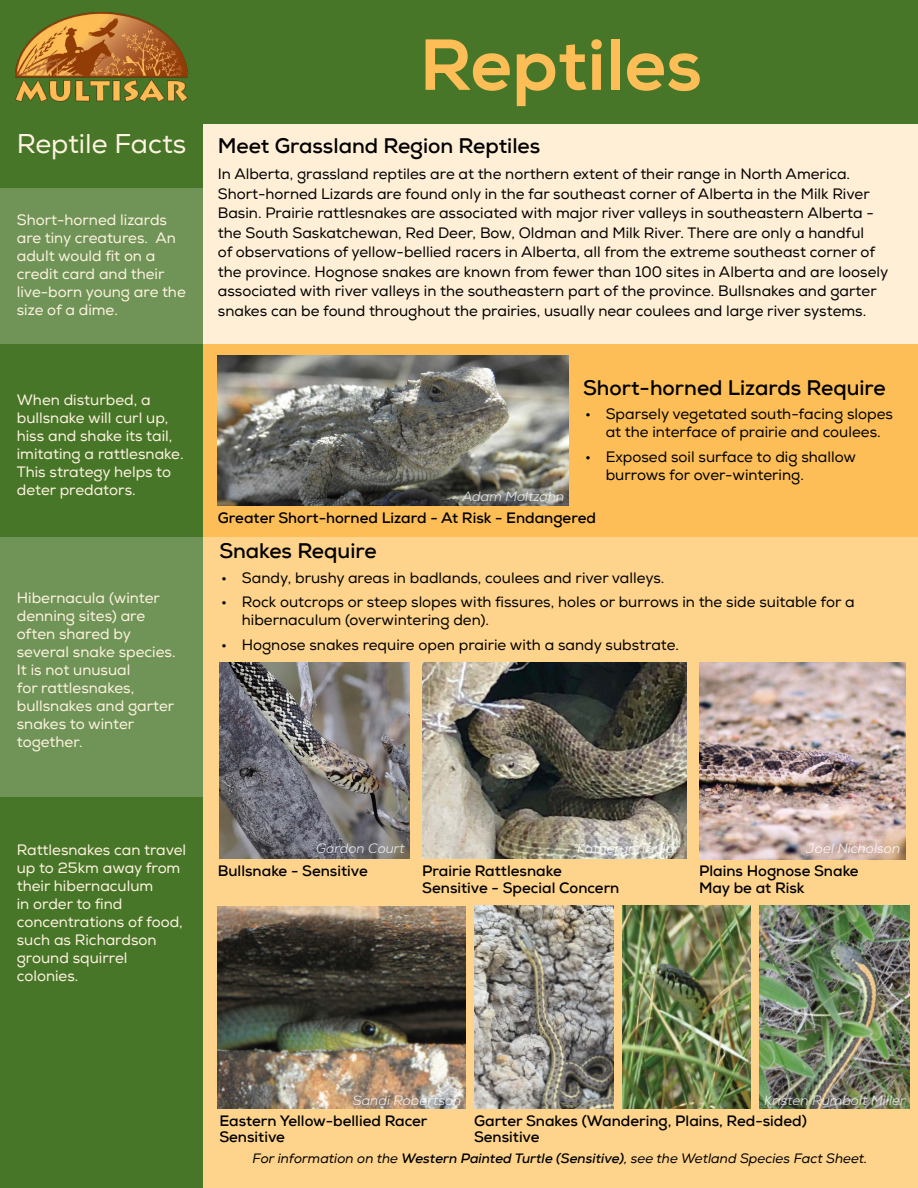
<style>
.page{position:relative;width:918px;height:1188px;background:#fff}
.page>*{position:absolute;margin:0;border:0;box-sizing:border-box;transform-origin:0 0}
.t1{font:72px "Nexa X Bold";color:#fdbe57}
.t2{font:27px "Nexa";color:#fff3e1}
.Main_text{font:700 21px "Nexa";color:#000}
.smaller_indents{font:700 21px "Nexa";color:#000}
.Main_text-2{font:15px/19.5px "Nexa";color:#000}
.t3{font:15px/18px "Nexa";color:#fff3e1}
.Main_text-3{font:700 15px/16.5px "Nexa";color:#000}
.t4{font:italic 13.5px "Nexa";color:#fff}
.Main_text-4{font:italic 13.5px "Nexa";color:#000}
.s1{font-weight:700}
</style>
<div class="page">
<div style="left:0;top:97px;width:918px;height:1091px;background:#ffefd7"></div>
<div style="left:178px;top:344px;width:740px;height:193px;background:#fdbe57"></div>
<div style="left:201px;top:537px;width:717px;height:651px;background:#fed38c"></div>
<div style="left:0;top:0;width:918px;height:123px;background:#487629"></div>
<img style="left:15px;top:13px;width:173px;height:89px">
<img style="left:218px;top:355px;width:351px;height:151px">
<div style="left:0;top:105px;width:202px;height:1083px;background:#487629"></div>
<div style="left:0;top:188px;width:202px;height:156px;background:#709457"></div>
<div style="left:0;top:537px;width:202px;height:259px;background:#709457"></div>
<img style="left:699px;top:662px;width:206px;height:198px">
<img style="left:422px;top:662px;width:264px;height:197px">
<img style="left:218px;top:906px;width:248px;height:203px">
<img style="left:219px;top:662px;width:191px;height:196px">
<img style="left:622px;top:906px;width:129px;height:202px">
<img style="left:474px;top:906px;width:139px;height:202px">
<img style="left:759px;top:906px;width:150px;height:202px">
<p class="t2" style="left:17px;top:127px;width:171px">Reptile Facts</p>
<p class="t3" style="left:17px;top:211px;width:171px">Short-horned lizards are tiny creatures. An adult would fit on a credit card and their live-born young are the size of a dime.</p>
<p class="t3" style="left:17px;top:391px;width:168px">When disturbed, a bullsnake will curl up, hiss and shake its tail, imitating a rattlesnake.<br>This strategy helps to deter predators.</p>
<p class="t3" style="left:17px;top:589px;width:160px">Hibernacula (winter denning sites) are often shared by several snake species.<br>It is not unusual<br>for rattlesnakes, bullsnakes and garter snakes to winter together.</p>
<p class="t1" style="left:420px;top:21px;width:284px">Reptiles</p>
<p class="Main_text" style="left:218px;top:132px;width:324px">Meet Grassland Region Reptiles</p>
<p class="Main_text-2" style="left:218px;top:165px;width:672px">In Alberta, grassland reptiles are at the northern extent of their range in North America.<br>Short-horned Lizards are found only in the far southeast corner of Alberta in the Milk River Basin. Prairie rattlesnakes are associated with major river valleys in southeastern Alberta - the South Saskatchewan, Red Deer, Bow, Oldman and Milk River. There are only a handful<br>of observations of yellow-bellied racers in Alberta, all from the extreme southeast corner of the province. Hognose snakes are known from fewer than 100 sites in Alberta and are loosely associated with river valleys in the southeastern part of the province. Bullsnakes and garter snakes can be found throughout the prairies, usually near coulees and large river systems.</p>
<p class="smaller_indents" style="left:583px;top:374px;width:304px">Short-horned Lizards Require</p>
<p class="Main_text-2" style="left:585px;top:405px;width:309px;line-height:18px;text-align:center">• Sparsely vegetated south-facing slopes at the interface of prairie and coulees.</p>
<p class="Main_text-2" style="left:606px;top:448px;width:252px;line-height:18px;text-indent:-21px">• Exposed soil surface to dig shallow burrows for over-wintering.</p>
<p class="t4" style="left:462px;top:487px;width:103px">Adam Moltzahn</p>
<p class="Main_text-3" style="left:218px;top:510px;width:380px">Greater Short-horned Lizard - At Risk - Endangered</p>
<p class="Main_text" style="left:219px;top:537px;width:159px">Snakes Require</p>
<p class="Main_text-2" style="left:221px;top:568px;width:445px">• Sandy, brushy areas in badlands, coulees and river valleys.</p>
<p class="Main_text-2" style="left:242px;top:593px;width:614px;line-height:18px;text-indent:-21px">• Rock outcrops or steep slopes with fissures, holes or burrows in the side suitable for a hibernaculum (overwintering den).</p>
<p class="Main_text-2" style="left:221px;top:635px;width:460px">• Hognose snakes require open prairie with a sandy substrate.</p>
<p class="t3" style="left:17px;top:841px;width:171px">Rattlesnakes can travel up to 25km away from their hibernaculum<br>in order to find concentrations of food, such as Richardson ground squirrel colonies.</p>
<p class="t4" style="left:316px;top:840px;width:90px">Gordon Court</p>
<p class="t4" style="left:577px;top:840px;width:104px">Katheryn Taylor</p>
<p class="t4" style="left:806px;top:840px;width:96px">Joel Nicholson</p>
<p class="Main_text-3" style="left:218px;top:863px;width:151px">Bullsnake - Sensitive</p>
<p class="Main_text-3" style="left:699px;top:863px;width:161px">Plains Hognose Snake<br>May be at Risk</p>
<p class="Main_text-3" style="left:422px;top:863px;width:199px">Prairie Rattlesnake<br>Sensitive - Special Concern</p>
<p class="t4" style="left:353px;top:1091px;width:110px">Sandi Robertson</p>
<p class="Main_text-3" style="left:219px;top:1112px;width:210px">Eastern Yellow-bellied Racer<br>Sensitive</p>
<p class="t4" style="left:764px;top:1091px;width:143px">Kristen Rumbolt Miller</p>
<p class="Main_text-3" style="left:474px;top:1112px;width:334px">Garter Snakes (Wandering, Plains, Red-sided)<br>Sensitive</p>
<p class="Main_text-4" style="left:253px;top:1150px;width:616px">For information on the <span class="s1">Western Painted Turtle (Sensitive)</span>, see the Wetland Species Fact Sheet.</p>
</div>
